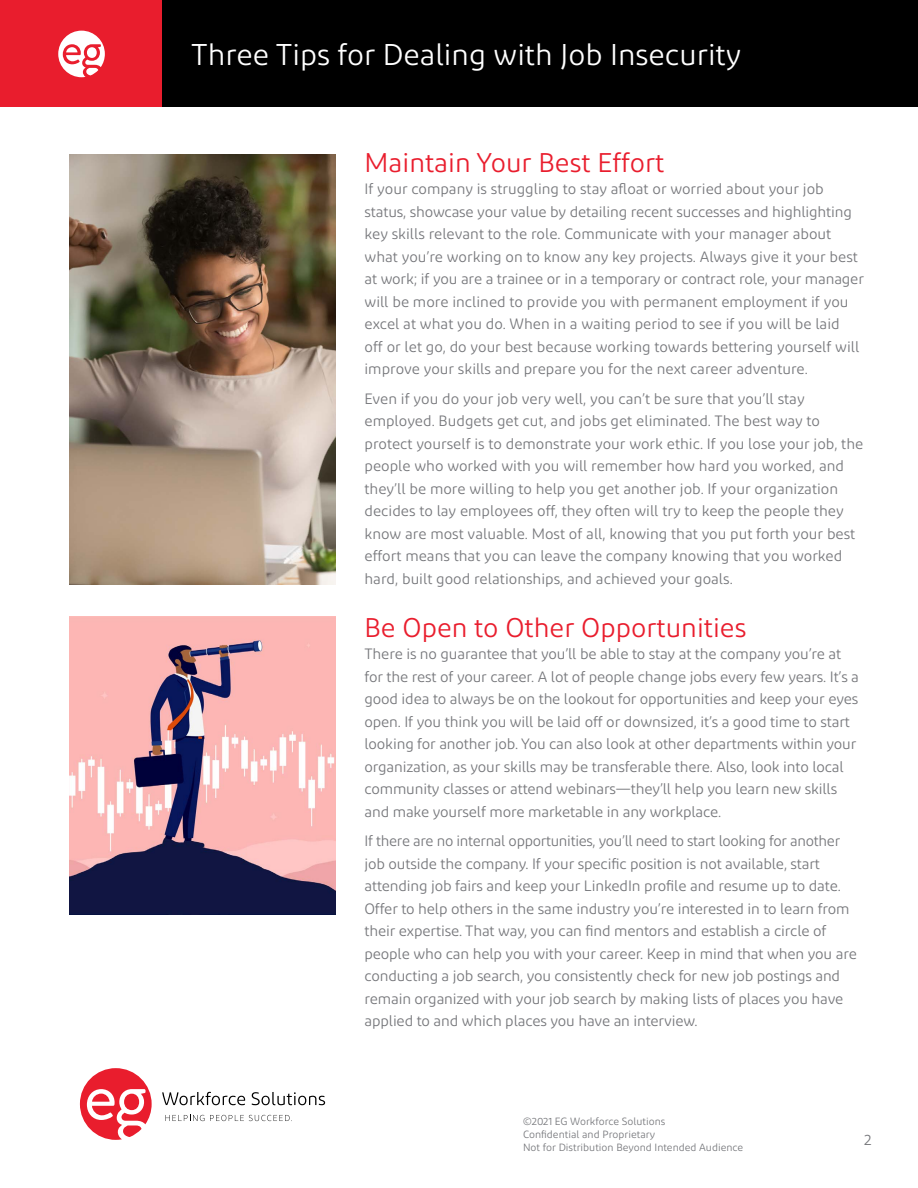
<style>
.page{position:relative;width:918px;height:1188px;background:#fff}
.page>*{position:absolute;margin:0;border:0;box-sizing:border-box;transform-origin:0 0}
.t1{font:30px "Diodrum";color:#fff}
.t2{font:27px "Diodrum";color:#e91d2d}
.t3{font:15px/22.5px "Diodrum";letter-spacing:-.01em;color:#76777b}
.t4{font:10.5px/12.6px "Diodrum";color:#76777b}
</style>
<div class="page">
<div style="left:0;top:0;width:162px;height:107px;background:#e91d2d"></div>
<svg style="left:58px;top:31px;width:47px;height:46px"></svg>
<div style="left:87px;top:47px;width:10px;height:11px;background:#fff;border-radius:50%"></div>
<div style="left:162px;top:0;width:756px;height:107px;background:#000"></div>
<img style="left:70px;top:154px;width:265px;height:430px">
<img style="left:70px;top:617px;width:265px;height:298px">
<svg style="left:162px;top:1092px;width:83px;height:13px"></svg>
<svg style="left:252px;top:1092px;width:73px;height:13px"></svg>
<svg style="left:165px;top:1115px;width:39px;height:6px"></svg>
<svg style="left:210px;top:1115px;width:82px;height:6px"></svg>
<svg style="left:80px;top:1068px;width:72px;height:72px"></svg>
<div style="left:124px;top:1094px;width:15px;height:16px;background:#e91d2d;border-radius:50%"></div>
<h1 class="t1" style="left:191px;top:36px;width:551px">Three Tips for Dealing with Job Insecurity</h1>
<h2 class="t2" style="left:364px;top:146px;width:301px">Maintain Your Best Effort</h2>
<p class="t3" style="left:364px;top:178px;width:501px">If your company is struggling to stay afloat or worried about your job status, showcase your value by detailing recent successes and highlighting key skills relevant to the role. Communicate with your manager about what you’re working on to know any key projects. Always give it your best at work; if you are a trainee or in a temporary or contract role, your manager will be more inclined to provide you with permanent employment if you excel at what you do. When in a waiting period to see if you will be laid<br>off or let go, do your best because working towards bettering yourself will improve your skills and prepare you for the next career adventure.</p>
<p class="t3" style="left:364px;top:387px;width:500px">Even if you do your job very well, you can’t be sure that you’ll stay employed. Budgets get cut, and jobs get eliminated. The best way to protect yourself is to demonstrate your work ethic. If you lose your job, the people who worked with you will remember how hard you worked, and they’ll be more willing to help you get another job. If your organization decides to lay employees off, they often will try to keep the people they know are most valuable. Most of all, knowing that you put forth your best effort means that you can leave the company knowing that you worked hard, built good relationships, and achieved your goals.</p>
<h2 class="t2" style="left:364px;top:611px;width:383px">Be Open to Other Opportunities</h2>
<p class="t3" style="left:364px;top:643px;width:496px">There is no guarantee that you’ll be able to stay at the company you’re at for the rest of your career. A lot of people change jobs every few years. It’s a good idea to always be on the lookout for opportunities and keep your eyes open. If you think you will be laid off or downsized, it’s a good time to start looking for another job. You can also look at other departments within your organization, as your skills may be transferable there. Also, look into local community classes or attend webinars—they’ll help you learn new skills and make yourself more marketable in any workplace.</p>
<p class="t3" style="left:364px;top:829px;width:494px">If there are no internal opportunities, you’ll need to start looking for another job outside the company. If your specific position is not available, start attending job fairs and keep your LinkedIn profile and resume up to date.<br>Offer to help others in the same industry you’re interested in to learn from their expertise. That way, you can find mentors and establish a circle of people who can help you with your career. Keep in mind that when you are conducting a job search, you consistently check for new job postings and remain organized with your job search by making lists of places you have applied to and which places you have an interview.</p>
<p class="t4" style="left:523px;top:1115px;width:222px">©2021 EG Workforce Solutions<br>Confidential and Proprietary<br>Not for Distribution Beyond Intended Audience</p>
<p class="t3" style="left:864px;top:1129px;width:9px">2</p>
</div>
